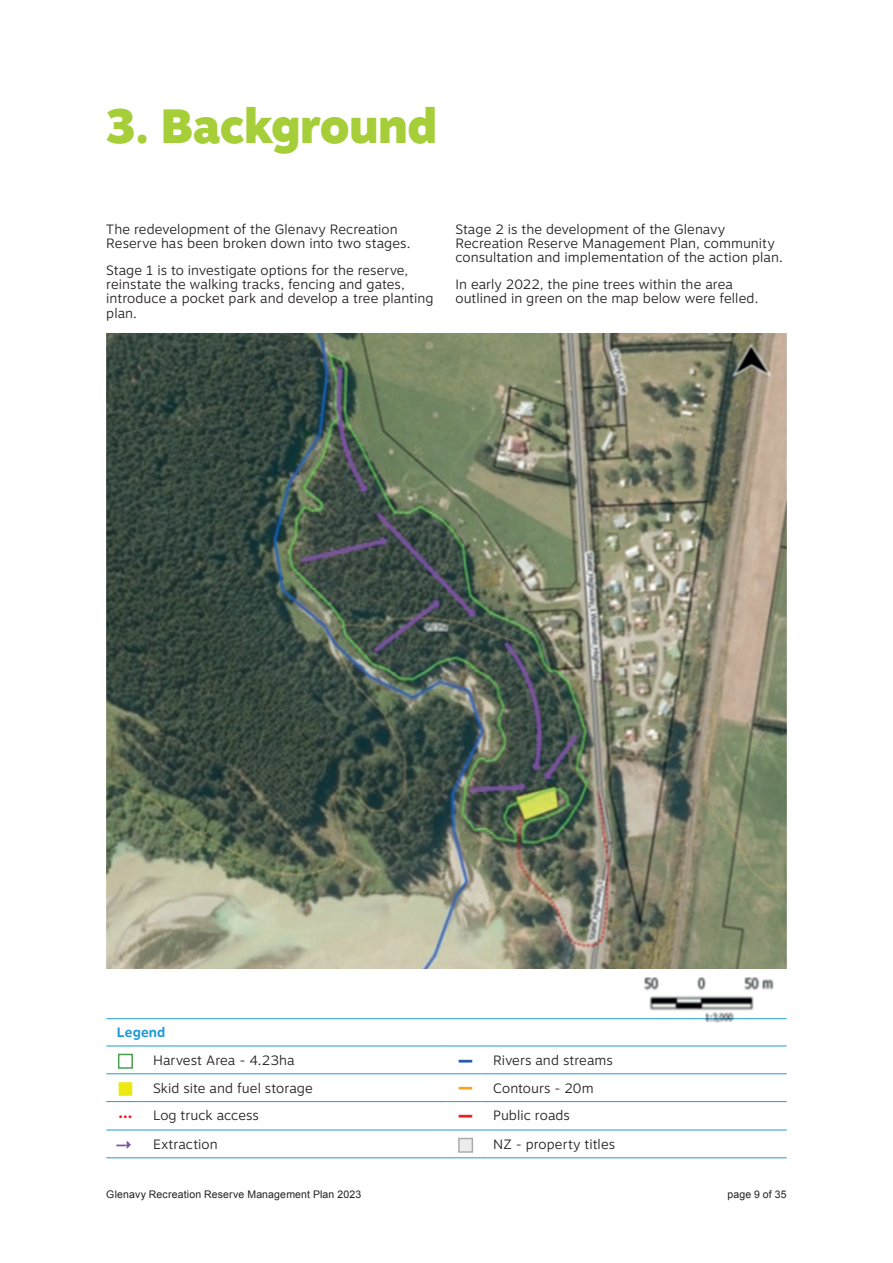
<style>
.page{position:relative;width:893px;height:1263px;background:#fff}
.page>*{position:absolute;margin:0;border:0;box-sizing:border-box;transform-origin:0 0}
.t1{font:900 48px "Motiva Sans";letter-spacing:-.015em;color:#a6ce39}
.t2{font:900 15px "Motiva Sans";color:#ee1d23}
.t3{font:300 13.5px/14.2px "Motiva Sans";letter-spacing:.005em;color:#231f20}
.t4{font:700 13.5px "Motiva Sans";letter-spacing:.015em;color:#1d9cd8}
.t5{font:700 13.5px "Motiva Sans";color:#7c51a1}
.t6{font:10.5px "Arial";letter-spacing:.015em;color:#231f20}
</style>
<div class="page">
<img style="left:106px;top:334px;width:681px;height:634px">
<hr style="left:106px;top:1073px;width:34px;height:1px;background:#1d9cd8">
<hr style="left:140px;top:1073px;width:306px;height:1px;background:#1d9cd8">
<hr style="left:446px;top:1073px;width:34px;height:1px;background:#1d9cd8">
<hr style="left:480px;top:1073px;width:307px;height:1px;background:#1d9cd8">
<hr style="left:106px;top:1101px;width:34px;height:1px;background:#1d9cd8">
<hr style="left:140px;top:1101px;width:306px;height:1px;background:#1d9cd8">
<hr style="left:446px;top:1101px;width:34px;height:1px;background:#1d9cd8">
<hr style="left:480px;top:1101px;width:307px;height:1px;background:#1d9cd8">
<hr style="left:106px;top:1129px;width:34px;height:1px;background:#1d9cd8">
<hr style="left:140px;top:1129px;width:306px;height:1px;background:#1d9cd8">
<hr style="left:446px;top:1129px;width:34px;height:1px;background:#1d9cd8">
<hr style="left:480px;top:1129px;width:307px;height:1px;background:#1d9cd8">
<hr style="left:106px;top:1157px;width:34px;height:1px;background:#1d9cd8">
<hr style="left:140px;top:1157px;width:306px;height:1px;background:#1d9cd8">
<hr style="left:446px;top:1157px;width:34px;height:1px;background:#1d9cd8">
<hr style="left:480px;top:1157px;width:307px;height:1px;background:#1d9cd8">
<hr style="left:106px;top:1018px;width:34px;height:1px;background:#1d9cd8">
<hr style="left:140px;top:1018px;width:306px;height:1px;background:#1d9cd8">
<hr style="left:446px;top:1018px;width:34px;height:1px;background:#1d9cd8">
<hr style="left:480px;top:1018px;width:307px;height:1px;background:#1d9cd8">
<hr style="left:106px;top:1045px;width:34px;height:1px;background:#1d9cd8">
<hr style="left:140px;top:1045px;width:306px;height:1px;background:#1d9cd8">
<hr style="left:446px;top:1045px;width:34px;height:1px;background:#1d9cd8">
<hr style="left:480px;top:1045px;width:307px;height:1px;background:#1d9cd8">
<img style="left:643px;top:977px;width:144px;height:46px">
<h1 class="t1" style="left:106px;top:91px;width:332px">3. Background</h1>
<p class="t3" style="left:106px;top:221px;width:306px">The redevelopment of the Glenavy Recreation<br>Reserve has been broken down into two stages.</p>
<p class="t3" style="left:106px;top:263px;width:329px">Stage 1 is to investigate options for the reserve, reinstate the walking tracks, fencing and gates, introduce a pocket park and develop a tree planting plan.</p>
<p class="t3" style="left:455px;top:221px;width:329px">Stage 2 is the development of the Glenavy<br>Recreation Reserve Management Plan, community consultation and implementation of the action plan.</p>
<p class="t3" style="left:455px;top:277px;width:304px">In early 2022, the pine trees within the area outlined in green on the map below were felled.</p>
<p class="t4" style="left:117px;top:1023px;width:50px">Legend</p>
<p class="t3" style="left:153px;top:1052px;width:143px">Harvest Area - 4.23ha</p>
<p class="t3" style="left:493px;top:1052px;width:121px">Rivers and streams</p>
<p class="t3" style="left:153px;top:1080px;width:161px">Skid site and fuel storage</p>
<p class="t3" style="left:493px;top:1080px;width:102px">Contours - 20m</p>
<p class="t2" style="left:119px;top:1101px;width:15px">...</p>
<p class="t3" style="left:153px;top:1108px;width:107px">Log truck access</p>
<p class="t3" style="left:493px;top:1108px;width:78px">Public roads</p>
<p class="t5" style="left:116px;top:1134px;width:21px">—✔</p>
<p class="t3" style="left:153px;top:1136px;width:66px">Extraction</p>
<p class="t3" style="left:493px;top:1136px;width:123px">NZ - property titles</p>
<p class="t6" style="left:106px;top:1188px;width:256px">Glenavy Recreation Reserve Management Plan 2023</p>
<p class="t6" style="left:727px;top:1188px;width:61px">page 9 of 35</p>
</div>
